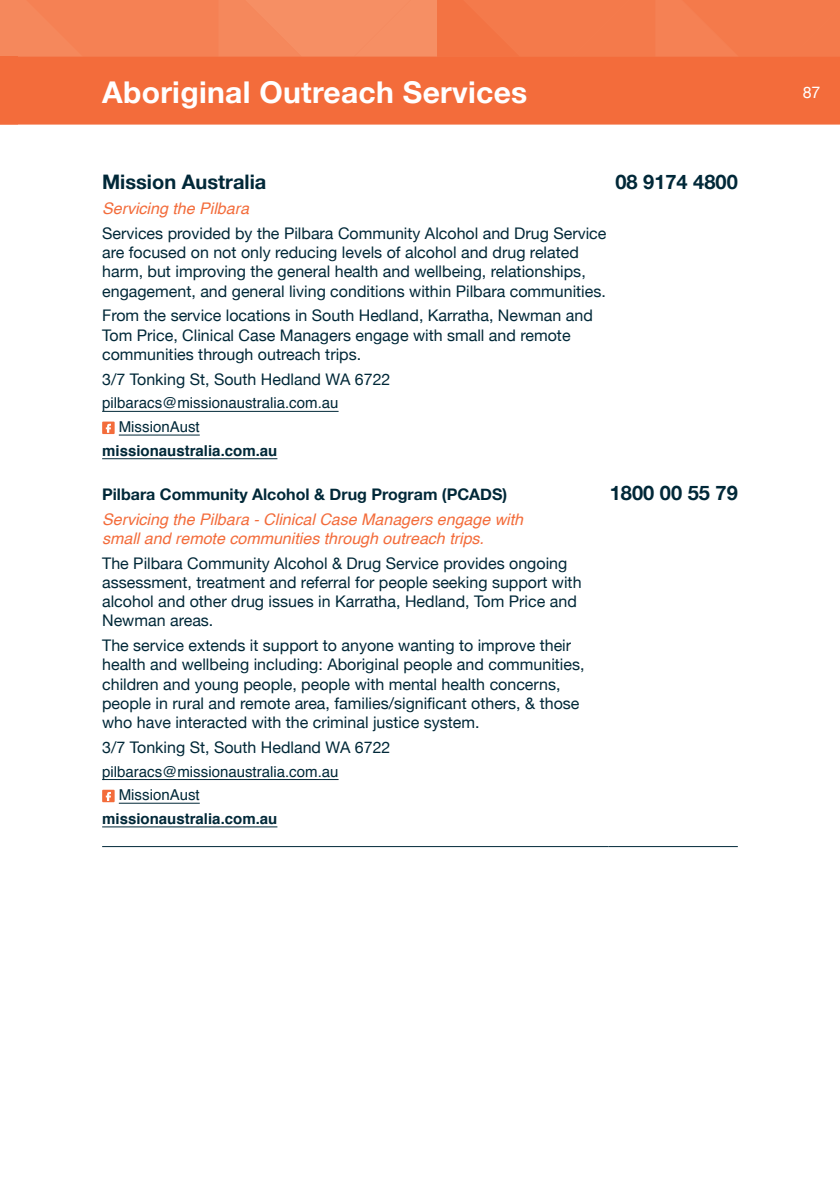
<style>
.page{position:relative;width:840px;height:1191px;background:#fff}
.page>*{position:absolute;margin:0;border:0;box-sizing:border-box;transform-origin:0 0}
.t1{font:700 30px "Helvetica Neue";letter-spacing:.01em;color:#fff}
.t2{font:700 20px "Helvetica Neue";color:#002838}
.t3{font:16px/19.2px "Helvetica Neue";color:#002838}
.t4{font:italic 16px/19.2px "Helvetica";color:#f36c3b}
.t5{font:700 16px "Helvetica Neue";color:#002838}
.t6{font:16px "Helvetica Neue";color:#fff}
.t7{font:15px/23.6px "Helvetica";color:#002838}
.t8{font:700 15px "Helvetica";color:#002838}
</style>
<div class="page">
<svg style="left:0;top:0;width:839px;height:57px;background:#f48153"></svg>
<div style="left:0;top:57px;width:839px;height:68px;background:#f36c3b"></div>
<hr style="left:102px;top:846px;width:506px;height:1px;background:#002838">
<hr style="left:608px;top:846px;width:129px;height:1px;background:#002838">
<hr style="left:102px;top:411px;width:236px;height:1px;background:#002838">
<hr style="left:119px;top:435px;width:81px;height:1px;background:#002838">
<hr style="left:102px;top:458px;width:175px;height:1px;background:#002838">
<svg style="left:102px;top:421px;width:13px;height:13px"></svg>
<hr style="left:102px;top:779px;width:236px;height:1px;background:#002838">
<hr style="left:119px;top:803px;width:81px;height:1px;background:#002838">
<hr style="left:102px;top:826px;width:175px;height:1px;background:#002838">
<svg style="left:102px;top:789px;width:13px;height:13px"></svg>
<h1 class="t1" style="left:102px;top:68px;width:426px">Aboriginal Outreach Services</h1>
<p class="t2" style="left:102px;top:166px;width:165px">Mission Australia</p>
<p class="t4" style="left:102px;top:199px;width:148px">Servicing the Pilbara</p>
<p class="t3" style="left:102px;top:224px;width:505px">Services provided by the Pilbara Community Alcohol and Drug Service are focused on not only reducing levels of alcohol and drug related harm, but improving the general health and wellbeing, relationships, engagement, and general living conditions within Pilbara communities.</p>
<p class="t3" style="left:102px;top:307px;width:492px">From the service locations in South Hedland, Karratha, Newman and<br>Tom Price, Clinical Case Managers engage with small and remote communities through outreach trips.</p>
<p class="t3" style="left:102px;top:370px;width:290px">3/7 Tonking St, South Hedland WA 6722</p>
<p class="t7" style="left:119px;top:392px;width:221px;text-indent:-17px">pilbaracs@missionaustralia.com.au<br>MissionAust</p>
<p class="t8" style="left:102px;top:438px;width:177px">missionaustralia.com.au</p>
<p class="t2" style="left:615px;top:166px;width:124px">08 9174 4800</p>
<p class="t5" style="left:102px;top:481px;width:406px">Pilbara Community Alcohol &amp; Drug Program (PCADS)</p>
<p class="t4" style="left:102px;top:510px;width:422px">Servicing the Pilbara - Clinical Case Managers engage with small and remote communities through outreach trips.</p>
<p class="t3" style="left:102px;top:554px;width:480px">The Pilbara Community Alcohol &amp; Drug Service provides ongoing assessment, treatment and referral for people seeking support with alcohol and other drug issues in Karratha, Hedland, Tom Price and Newman areas.</p>
<p class="t3" style="left:102px;top:637px;width:483px">The service extends it support to anyone wanting to improve their health and wellbeing including: Aboriginal people and communities, children and young people, people with mental health concerns, people in rural and remote area, families/significant others, &amp; those who have interacted with the criminal justice system.</p>
<p class="t3" style="left:102px;top:738px;width:290px">3/7 Tonking St, South Hedland WA 6722</p>
<p class="t7" style="left:119px;top:760px;width:221px;text-indent:-17px">pilbaracs@missionaustralia.com.au<br>MissionAust</p>
<p class="t8" style="left:102px;top:806px;width:177px">missionaustralia.com.au</p>
<p class="t2" style="left:609px;top:477px;width:129px">1800 00 55 79</p>
<p class="t6" style="left:802px;top:81px;width:19px">87</p>
</div>
